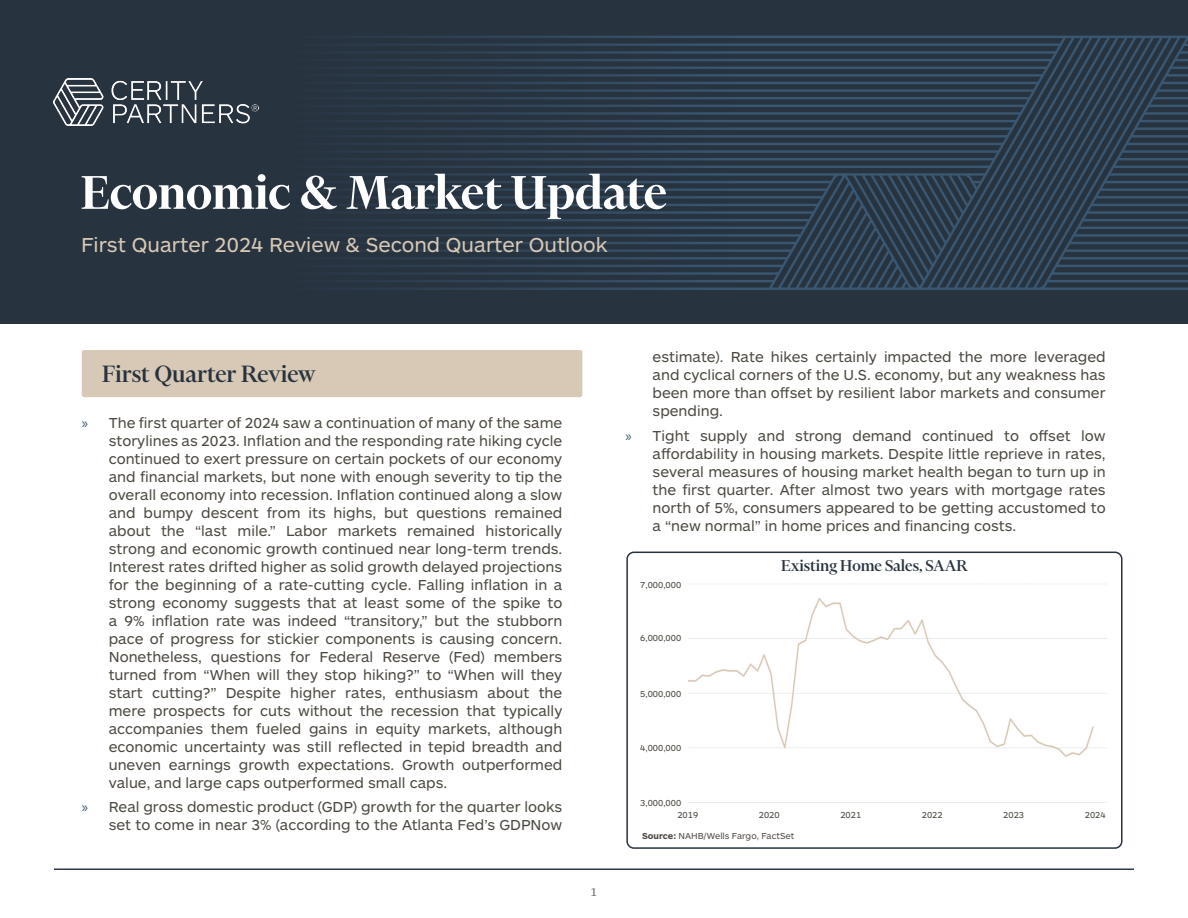
<style>
.page{position:relative;width:1188px;height:918px;background:#fff}
.page>*{position:absolute;margin:0;border:0;box-sizing:border-box;transform-origin:0 0}
.t1{font:600 54px "Financier Display";color:#fff}
.t2{font:500 27px "Financier Display";color:#283340}
.t3{font:21px "ARS Maquette Pro";color:#d8c9b6}
.t4{font:500 18px "Financier Display";color:#283340}
.t5{font:15px/18px "ARS Maquette Pro";color:#4c4840;text-align:justify}
.t6{font:13.5px "Financier Text";color:#726b62}
.t7{font:9px "ARS Maquette Pro";color:#4c4840}
.s1{font-family:"Myriad Pro";color:#375772}
.s2{font-weight:700}
</style>
<div class="page">
<hr style="left:54px;top:868px;width:1080px;height:2px;background:#2e3948">
<div style="left:0;top:0;width:1188px;height:324px;background:#283340"></div>
<svg style="left:53px;top:36px;width:1135px;height:254px"></svg>
<img style="left:54px;top:78px;width:205px;height:47px">
<div style="left:82px;top:350px;width:500px;height:47px;background:#d8c9b6;border-radius:2px"></div>
<div style="left:626px;top:552px;width:497px;height:297px;border:2px solid #283340;border-radius:7px"></div>
<img style="left:688px;top:598px;width:419px;height:205px">
<p class="t1" style="left:81px;top:156px;width:587px">Economic &amp; Market Update</p>
<p class="t3" style="left:81px;top:232px;width:528px">First Quarter 2024 Review &amp; Second Quarter Outlook</p>
<p class="t2" style="left:102px;top:360px;width:215px">First Quarter Review</p>
<p class="t5" style="left:109px;top:413px;width:455px;text-indent:-27px"><span class="s1">»</span> The first quarter of 2024 saw a continuation of many of the same storylines as 2023. Inflation and the responding rate hiking cycle continued to exert pressure on certain pockets of our economy and financial markets, but none with enough severity to tip the overall economy into recession. Inflation continued along a slow and bumpy descent from its highs, but questions remained about the “last mile.” Labor markets remained historically strong and economic growth continued near long-term trends.<br>Interest rates drifted higher as solid growth delayed projections for the beginning of a rate-cutting cycle. Falling inflation in a strong economy suggests that at least some of the spike to a 9% inflation rate was indeed “transitory,” but the stubborn pace of progress for stickier components is causing concern.<br>Nonetheless, questions for Federal Reserve (Fed) members turned from “When will they stop hiking?” to “When will they start cutting?” Despite higher rates, enthusiasm about the mere prospects for cuts without the recession that typically accompanies them fueled gains in equity markets, although economic uncertainty was still reflected in tepid breadth and uneven earnings growth expectations. Growth outperformed value, and large caps outperformed small caps.</p>
<p class="t5" style="left:82px;top:797px;width:482px;text-align:right"><span class="s1">»</span> Real gross domestic product (GDP) growth for the quarter looks set to come in near 3% (according to the Atlanta Fed’s GDPNow</p>
<p class="t6" style="left:591px;top:885px;width:7px">1</p>
<p class="t5" style="left:653px;top:347px;width:455px">estimate). Rate hikes certainly impacted the more leveraged and cyclical corners of the U.S. economy, but any weakness has been more than offset by resilient labor markets and consumer spending.</p>
<p class="t5" style="left:653px;top:426px;width:455px;text-indent:-27px"><span class="s1">»</span> Tight supply and strong demand continued to offset low affordability in housing markets. Despite little reprieve in rates, several measures of housing market health began to turn up in the first quarter. After almost two years with mortgage rates north of 5%, consumers appeared to be getting accustomed to a “new normal” in home prices and financing costs.</p>
<p class="t7" style="left:640px;top:579px;width:43px">7,000,000</p>
<p class="t7" style="left:640px;top:632px;width:43px">6,000,000</p>
<p class="t7" style="left:640px;top:688px;width:43px">5,000,000</p>
<p class="t7" style="left:640px;top:742px;width:43px">4,000,000</p>
<p class="t4" style="left:781px;top:557px;width:188px">Existing Home Sales, SAAR</p>
<p class="t7" style="left:640px;top:797px;width:43px">3,000,000</p>
<p class="t7" style="left:642px;top:831px;width:154px"><span class="s2">Source:</span> NAHB/Wells Fargo, FactSet</p>
<p class="t7" style="left:677px;top:809px;width:22px">2019</p>
<p class="t7" style="left:759px;top:809px;width:22px">2020</p>
<p class="t7" style="left:840px;top:809px;width:22px">2021</p>
<p class="t7" style="left:922px;top:809px;width:22px">2022</p>
<p class="t7" style="left:1003px;top:809px;width:22px">2023</p>
<p class="t7" style="left:1085px;top:809px;width:22px">2024</p>
</div>
